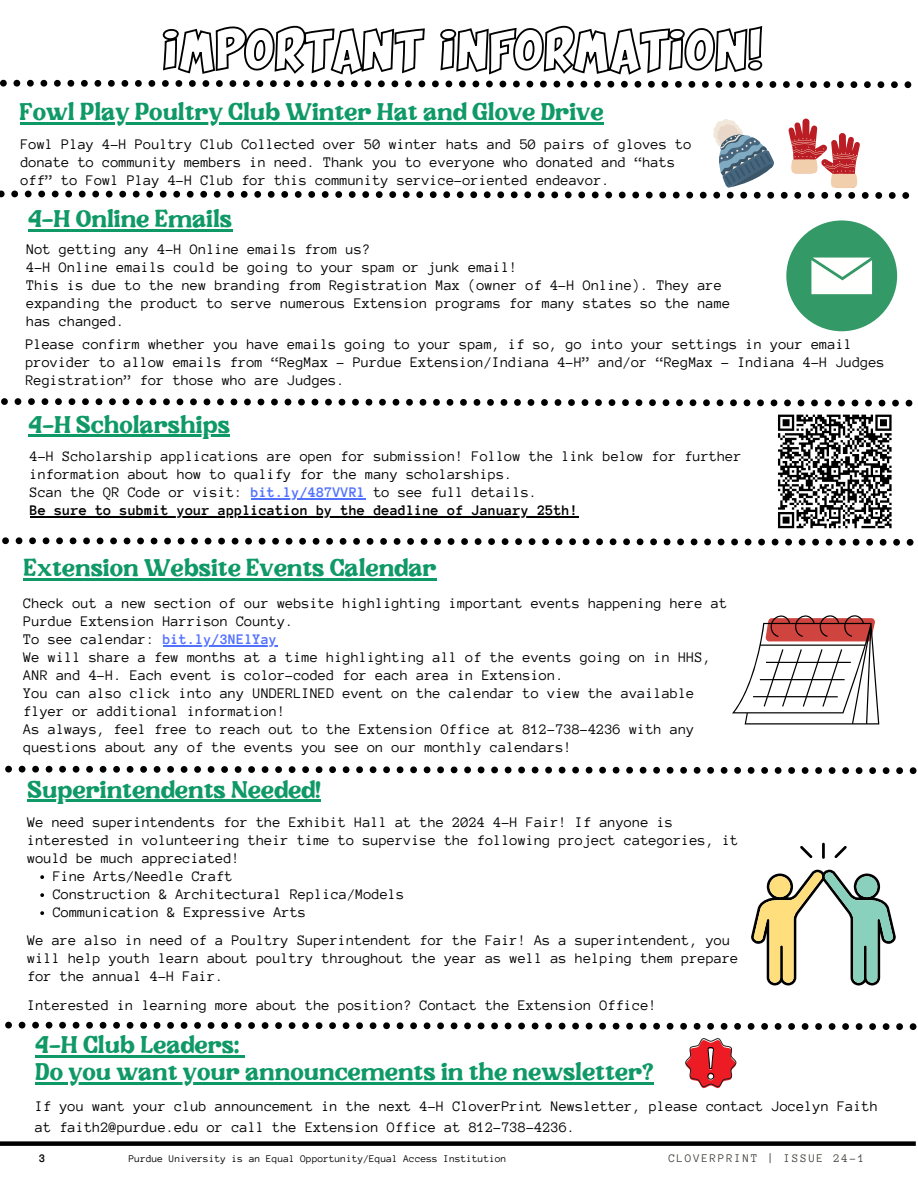
<style>
.page{position:relative;width:918px;height:1188px;background:#fff}
.page>*{position:absolute;margin:0;border:0;box-sizing:border-box;transform-origin:0 0}
.t1{font:24px "Sunday Bloom";color:#0f9966}
.t2{font:15px/18px "Anonymous Pro";color:#000}
.t3{font:700 15px "Anonymous Pro";color:#000}
.t4{font:12px "Anonymous Pro";letter-spacing:.14em;color:#444440}
.t5{font:700 12px "Anonymous Pro";color:#000}
.t6{font:10.5px "Anonymous Pro";color:#000}
.s1{font-weight:700;color:#5271ff}
</style>
<div class="page">
<div style="left:0;top:1141px;width:916px;height:5px;background:#000"></div>
<svg style="left:5px;top:1022px;width:911px;height:8px"></svg>
<div style="left:786px;top:220px;width:111px;height:111px;background:#396;border-radius:50%"></div>
<svg style="left:811px;top:258px;width:61px;height:36px;background:#eaf4ee"></svg>
<svg style="left:1px;top:398px;width:911px;height:9px"></svg>
<svg style="left:778px;top:414px;width:114px;height:115px"></svg>
<svg style="left:2px;top:537px;width:911px;height:9px"></svg>
<svg style="left:732px;top:615px;width:147px;height:110px"></svg>
<svg style="left:5px;top:766px;width:912px;height:8px"></svg>
<svg style="left:40px;top:875px;width:4px;height:4px"></svg>
<svg style="left:40px;top:893px;width:4px;height:4px"></svg>
<svg style="left:40px;top:911px;width:4px;height:4px"></svg>
<svg style="left:751px;top:843px;width:145px;height:142px"></svg>
<svg style="left:685px;top:1038px;width:51px;height:51px"></svg>
<svg style="left:0;top:25px;width:911px;height:63px"></svg>
<hr style="left:35px;top:1055px;width:204px;height:2px;background:#0f9966">
<hr style="left:35px;top:1082px;width:619px;height:2px;background:#0f9966">
<hr style="left:28px;top:230px;width:204px;height:2px;background:#0f9966">
<hr style="left:28px;top:435px;width:202px;height:2px;background:#0f9966">
<hr style="left:251px;top:499px;width:115px;height:1px;background:#5271ff">
<hr style="left:30px;top:517px;width:548px;height:1px;background:#000">
<hr style="left:24px;top:578px;width:413px;height:2px;background:#0f9966">
<hr style="left:163px;top:645px;width:114px;height:2px;background:#5271ff">
<hr style="left:28px;top:800px;width:293px;height:2px;background:#0f9966">
<svg style="left:0;top:119px;width:909px;height:80px"></svg>
<hr style="left:20px;top:123px;width:584px;height:2px;background:#0f9966">
<p class="t1" style="left:20px;top:102px;width:585px">Fowl Play Poultry Club Winter Hat and Glove Drive</p>
<p class="t2" style="left:21px;top:135px;width:673px">Fowl Play 4-H Poultry Club Collected over 50 winter hats and 50 pairs of gloves to donate to community members in need. Thank you to everyone who donated and “hats off” to Fowl Play 4-H Club for this community service-oriented endeavor.</p>
<p class="t1" style="left:28px;top:209px;width:206px">4-H Online Emails</p>
<h3 class="t2" style="left:27px;top:240px;width:705px">Not getting any 4-H Online emails from us?<br>4-H Online emails could be going to your spam or junk email!<br>This is due to the new branding from Registration Max (owner of 4-H Online). They are expanding the product to serve numerous Extension programs for many states so the name has changed.</h3>
<h2 class="t2" style="left:26px;top:335px;width:861px">Please confirm whether you have emails going to your spam, if so, go into your settings in your email provider to allow emails from “RegMax - Purdue Extension/Indiana 4-H” and/or “RegMax - Indiana 4-H Judges<br>Registration” for those who are Judges.</h2>
<h3 class="t1" style="left:28px;top:415px;width:203px">4-H Scholarships</h3>
<p class="t2" style="left:30px;top:448px;width:714px">4-H Scholarship applications are open for submission! Follow the link below for further information about how to qualify for the many scholarships.<br>Scan the QR Code or visit:</p>
<p class="t2" style="left:251px;top:484px;width:288px"><span class="s1">bit.ly/487VVRl</span> to see full details.</p>
<p class="t3" style="left:30px;top:503px;width:550px">Be sure to submit your application by the deadline of January 25th!</p>
<h3 class="t1" style="left:24px;top:558px;width:415px">Extension Website Events Calendar</h3>
<h3 class="t2" style="left:24px;top:595px;width:705px">Check out a new section of our website highlighting important events happening here at<br>Purdue Extension Harrison County.<br>To see calendar:</h3>
<p class="t2" style="left:24px;top:631px;width:689px;text-indent:139px"><span class="s1">bit.ly/3NElYay<br></span>We will share a few months at a time highlighting all of the events going on in HHS, ANR and 4-H. Each event is color-coded for each area in Extension.<br>You can also click into any UNDERLINED event on the calendar to view the available flyer or additional information!<br>As always, feel free to reach out to the Extension Office at 812-738-4236 with any questions about any of the events you see on our monthly calendars!</p>
<h2 class="t1" style="left:28px;top:780px;width:295px">Superintendents Needed!</h2>
<h3 class="t2" style="left:28px;top:813px;width:713px">We need superintendents for the Exhibit Hall at the 2024 4-H Fair! If anyone is interested in volunteering their time to supervise the following project categories, it would be much appreciated!</h3>
<p class="t2" style="left:53px;top:867px;width:181px">Fine Arts/Needle Craft</p>
<h2 class="t2" style="left:53px;top:885px;width:353px">Construction &amp; Architectural Replica/Models</h2>
<h3 class="t2" style="left:53px;top:903px;width:255px">Communication &amp; Expressive Arts</h3>
<p class="t2" style="left:28px;top:931px;width:713px">We are also in need of a Poultry Superintendent for the Fair! As a superintendent, you will help youth learn about poultry throughout the year as well as helping them prepare for the annual 4-H Fair.</p>
<h3 class="t2" style="left:28px;top:996px;width:631px">Interested in learning more about the position? Contact the Extension Office!</h3>
<p class="t1" style="left:35px;top:1035px;width:205px">4-H Club Leaders:</p>
<h2 class="t1" style="left:35px;top:1062px;width:620px">Do you want your announcements in the newsletter?</h2>
<h3 class="t2" style="left:35px;top:1097px;width:845px;line-height:20.2px">If you want your club announcement in the next 4-H CloverPrint Newsletter, please contact Jocelyn Faith at faith2@purdue.edu or call the Extension Office at 812-738-4236.</h3>
<h2 class="t5" style="left:39px;top:1152px;width:8px">3</h2>
<p class="t6" style="left:129px;top:1153px;width:379px">Purdue University is an Equal Opportunity/Equal Access Institution</p>
<h1 class="t4" style="left:669px;top:1152px;width:197px">CLOVERPRINT | ISSUE 24-1</h1>
</div>
